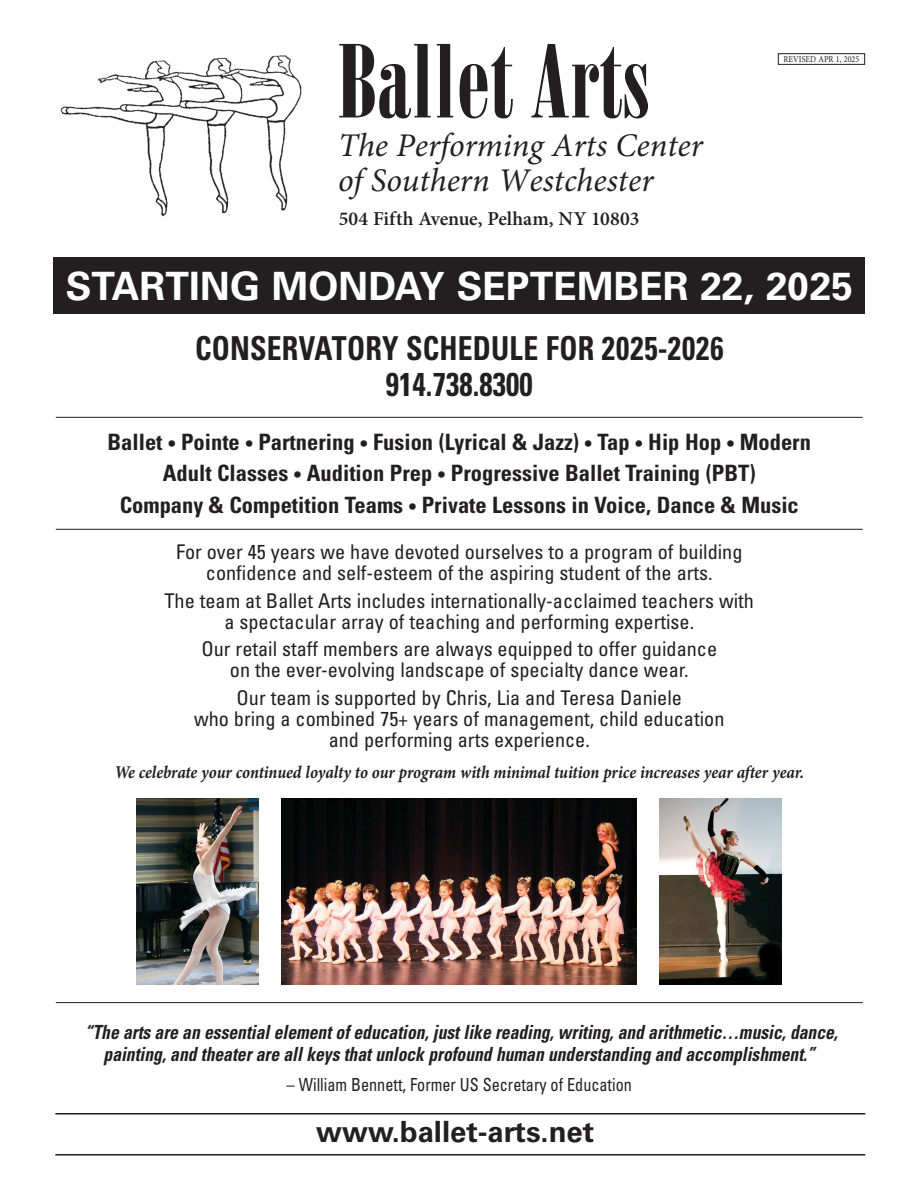
<style>
.page{position:relative;width:918px;height:1188px;background:#fff}
.page>*{position:absolute;margin:0;border:0;box-sizing:border-box;transform-origin:0 0}
.t1{font:101.7px "Bodoni Std Poster Compressed";color:#231f20}
.t2{font:700 39px "Univers LT Std";color:#fff}
.t3{font:italic 33.15px/34.7px "Minion Pro";color:#231f20}
.t4{font:700 condensed 33px/36px "Univers LT Std";letter-spacing:.005em;color:#231f20;text-align:center;scale:.9 1}
.t5{font:700 29.25px "Univers LT Std";color:#231f20}
.t6{font:700 condensed 22.5px/31.5px "Univers LT Std";color:#231f20;text-align:center}
.t7{font:condensed 20.25px/21px "Univers LT Std";color:#231f20;text-align:center}
.t8{font:600 19.65px "Minion Pro";letter-spacing:-.005em;color:#231f20}
.t9{font:italic 700 condensed 19.5px/22.5px "Univers LT Std";color:#231f20;text-align:center;scale:.9 1}
.t10{font:italic 700 18px "Minion Pro";letter-spacing:-.005em;color:#231f20;scale:.9 1}
.t11{font:condensed 18px "Univers LT Std";color:#231f20;scale:.9 1}
.t12{font:9px "Minion Pro";letter-spacing:.01em;color:#231f20;scale:.9 1}
.s1{font-size:18px}
</style>
<div class="page">
<hr style="left:55px;top:1113px;width:810px;height:1px;background:#231f20">
<hr style="left:55px;top:1154px;width:810px;height:2px;background:#231f20">
<img style="left:60px;top:55px;width:242px;height:161px">
<hr style="left:56px;top:417px;width:807px;height:1px;background:#231f20">
<hr style="left:56px;top:1002px;width:807px;height:1px;background:#231f20">
<hr style="left:56px;top:529px;width:807px;height:1px;background:#231f20">
<div style="left:54px;top:258px;width:811px;height:56px;background:#231f20"></div>
<img style="left:282px;top:799px;width:354px;height:186px">
<img style="left:659px;top:799px;width:123px;height:186px">
<img style="left:136px;top:799px;width:123px;height:186px">
<div style="left:778px;top:53px;width:87px;height:12px;border:1px solid #231f20"></div>
<h1 class="t1" style="left:338px;top:23px;width:314px">Ballet Arts</h1>
<h3 class="t3" style="left:338px;top:130px;width:366px">The Performing Arts Center of Southern Westchester</h3>
<p class="t8" style="left:339px;top:207px;width:302px">504 Fifth Avenue, Pelham, NY 10803</p>
<p class="t12" style="left:784px;top:54px;width:86px">REVISED APR 1, 2025</p>
<h2 class="t2" style="left:66px;top:263px;width:789px">STARTING MONDAY SEPTEMBER 22, 2025</h2>
<h3 class="t4" style="left:195px;top:330px;width:589px">CONSERVATORY SCHEDULE FOR 2025-2026<br>914.738.8300</h3>
<p class="t6" style="left:108px;top:426px;width:705px">Ballet <span class="s1">•</span> Pointe <span class="s1">•</span> Partnering <span class="s1">•</span> Fusion (Lyrical &amp; Jazz) <span class="s1">•</span> Tap <span class="s1">•</span> Hip Hop <span class="s1">•</span> Modern<br>Adult Classes <span class="s1">•</span> Audition Prep <span class="s1">•</span> Progressive Ballet Training (PBT)<br>Company &amp; Competition Teams <span class="s1">•</span> Private Lessons in Voice, Dance &amp; Music</p>
<p class="t7" style="left:176px;top:541px;width:568px">For over 45 years we have devoted ourselves to a program of building confidence and self-esteem of the aspiring student of the arts.</p>
<p class="t7" style="left:165px;top:590px;width:591px">The team at Ballet Arts includes internationally-acclaimed teachers with a spectacular array of teaching and performing expertise.</p>
<p class="t7" style="left:201px;top:638px;width:517px">Our retail staff members are always equipped to offer guidance on the ever-evolving landscape of specialty dance wear.</p>
<p class="t7" style="left:194px;top:687px;width:532px">Our team is supported by Chris, Lia and Teresa Daniele<br>who bring a combined 75+ years of management, child education and performing arts experience.</p>
<p class="t10" style="left:114px;top:761px;width:768px">We celebrate your continued loyalty to our program with minimal tuition price increases year after year.</p>
<p class="t9" style="left:85px;top:1020px;width:838px">“The arts are an essential element of education, just like reading, writing, and arithmetic…music, dance, painting, and theater are all keys that unlock profound human understanding and accomplishment.”</p>
<p class="t11" style="left:287px;top:1073px;width:385px">– William Bennett, Former US Secretary of Education</p>
<h3 class="t5" style="left:316px;top:1115px;width:280px">www.ballet-arts.net</h3>
</div>
